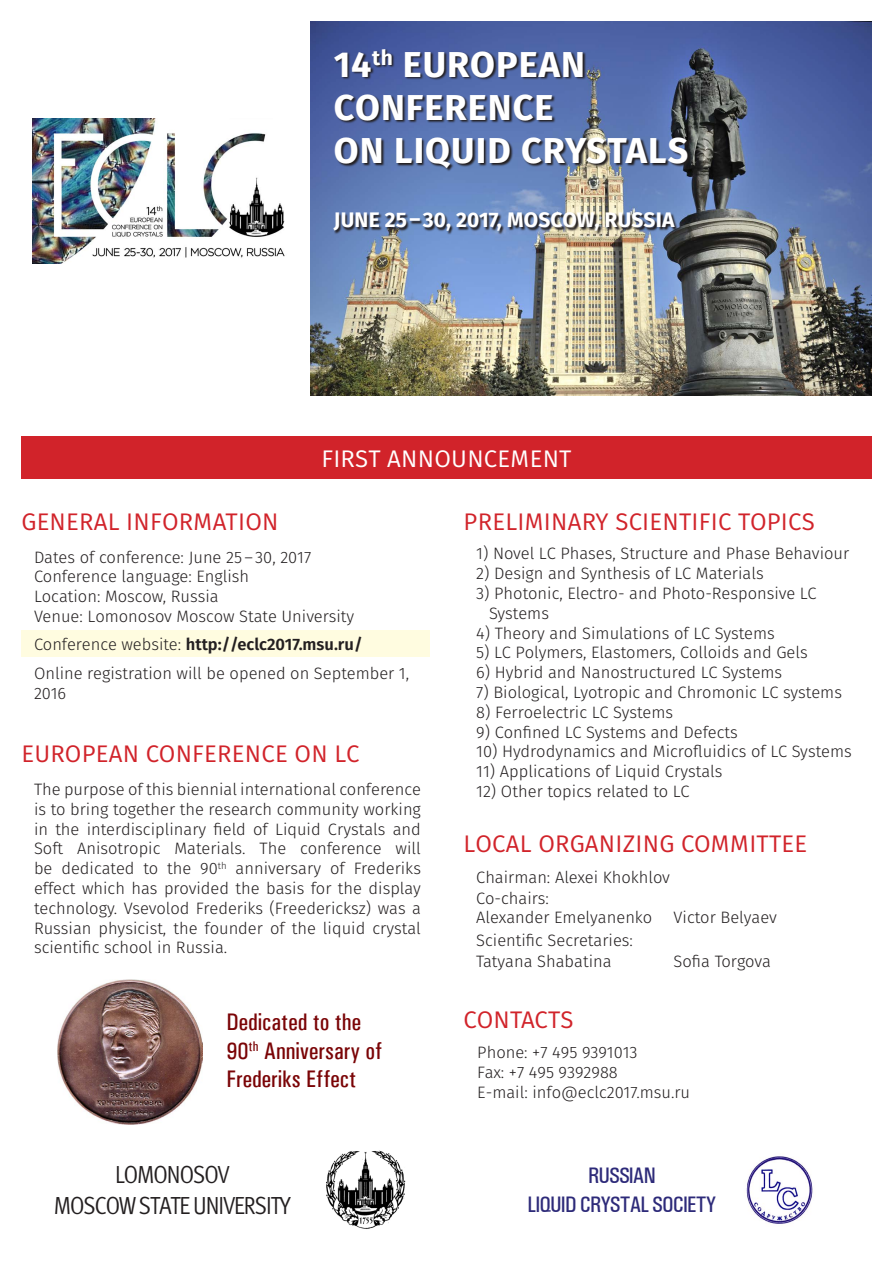
<style>
.page{position:relative;width:893px;height:1263px;background:#fff}
.page>*{position:absolute;margin:0;border:0;box-sizing:border-box;transform-origin:0 0}
.t1{font:700 36px "Fira Sans";letter-spacing:.03em;color:#fff}
.nabor{font:24.75px "Meta Pro Cond Norm Regular";letter-spacing:-.04em;color:#231f20}
.t2{font:24px "Fira Sans";letter-spacing:.01em;color:#d1232a}
.t3{font:500 24px/28.8px "Univers Condensed";color:#7a0406}
.t4{font:24px "Fira Sans";letter-spacing:.01em;color:#fff}
.nabor-2{font:500 22.5px "Univers Condensed";letter-spacing:-.04em;color:#2d2a79}
.t5{font:700 21px "Fira Sans";letter-spacing:.005em;color:#fff}
.t6{font:300 16.5px/19.8px "Fira Sans";color:#231f20}
.t7{font:600 16.5px "Fira Sans";color:#231f20}
.s1{font-weight:300}
</style>
<div class="page">
<img style="left:33px;top:118px;width:252px;height:146px">
<div style="left:21px;top:436px;width:851px;height:43px;background:#d1232a"></div>
<img style="left:746px;top:1156px;width:67px;height:68px">
<img style="left:326px;top:1150px;width:79px;height:79px">
<img style="left:311px;top:21px;width:561px;height:374px">
<svg style="left:334px;top:49px;width:358px;height:123px;background:#4b5c89"></svg>
<img style="left:334px;top:213px;width:344px;height:22px">
<div style="left:21px;top:630px;width:408px;height:27px;background:#fffce0"></div>
<img style="left:58px;top:979px;width:144px;height:146px">
<p class="t1" style="left:334px;top:34px;width:253px">14<sup>th</sup> EUROPEAN</p>
<p class="t1" style="left:334px;top:77px;width:221px">CONFERENCE</p>
<p class="t1" style="left:334px;top:120px;width:356px">ON LIQUID CRYSTALS</p>
<p class="t5" style="left:334px;top:202px;width:342px">JUNE 25–30, 2017, MOSCOW, RUSSIA</p>
<p class="t4" style="left:321px;top:441px;width:252px">FIRST ANNOUNCEMENT</p>
<p class="t2" style="left:21px;top:504px;width:259px">GENERAL INFORMATION</p>
<p class="t6" style="left:34px;top:547px;width:279px">Dates of conference: June 25 – 30, 2017</p>
<p class="t6" style="left:34px;top:567px;width:217px">Conference language: English</p>
<p class="t6" style="left:34px;top:586px;width:186px">Location: Moscow, Russia</p>
<p class="t6" style="left:34px;top:606px;width:322px">Venue: Lomonosov Moscow State University</p>
<p class="t7" style="left:34px;top:631px;width:330px"><span class="s1">Conference website:</span> http://eclc2017.msu.ru/</p>
<p class="t6" style="left:34px;top:663px;width:377px">Online registration will be opened on September 1,<br>2016</p>
<p class="t2" style="left:21px;top:736px;width:340px">EUROPEAN CONFERENCE ON LC</p>
<p class="t6" style="left:34px;top:779px;width:388px;text-align:justify">The purpose of this biennial international conference is to bring together the research community working in the interdisciplinary field of Liquid Crystals and Soft Anisotropic Materials. The conference will be dedicated to the 90<sup>th</sup> anniversary of Frederiks effect which has provided the basis for the display technology. Vsevolod Frederiks (Freedericksz) was a Russian physicist, the founder of the liquid crystal scientific school in Russia.</p>
<p class="t3" style="left:226px;top:1007px;width:136px">Dedicated to the</p>
<p class="t3" style="left:226px;top:1036px;width:157px">90<sup>th</sup> Anniversary of<br>Frederiks Effect</p>
<p class="nabor" style="left:115px;top:1156px;width:116px">LOMONOSOV</p>
<p class="nabor" style="left:54px;top:1187px;width:239px">MOSCOW STATE UNIVERSITY</p>
<p class="t2" style="left:464px;top:504px;width:353px">PRELIMINARY SCIENTIFIC TOPICS</p>
<p class="t6" style="left:476px;top:544px;width:374px">1) Novel LC Phases, Structure and Phase Behaviour</p>
<p class="t6" style="left:476px;top:563px;width:289px">2) Design and Synthesis of LC Materials</p>
<p class="t6" style="left:489px;top:583px;width:329px;text-indent:-13px">3) Photonic, Electro- and Photo-Responsive LC<br>Systems</p>
<p class="t6" style="left:476px;top:623px;width:300px">4) Theory and Simulations of LC Systems</p>
<p class="t6" style="left:476px;top:643px;width:333px">5) LC Polymers, Elastomers, Colloids and Gels</p>
<p class="t6" style="left:476px;top:662px;width:307px">6) Hybrid and Nanostructured LC Systems</p>
<p class="t6" style="left:476px;top:682px;width:367px">7) Biological, Lyotropic and Chromonic LC systems</p>
<p class="t6" style="left:476px;top:702px;width:198px">8) Ferroelectric LC Systems</p>
<p class="t6" style="left:476px;top:722px;width:263px">9) Confined LC Systems and Defects</p>
<p class="t6" style="left:476px;top:742px;width:377px">10) Hydrodynamics and Microfluidics of LC Systems</p>
<p class="t6" style="left:476px;top:761px;width:248px">11) Applications of Liquid Crystals</p>
<p class="t6" style="left:476px;top:781px;width:215px">12) Other topics related to LC</p>
<p class="t2" style="left:464px;top:826px;width:345px">LOCAL ORGANIZING COMMITTEE</p>
<p class="t6" style="left:476px;top:867px;width:195px">Chairman: Alexei Khokhlov</p>
<p class="t6" style="left:476px;top:888px;width:74px">Co-chairs:</p>
<p class="t6" style="left:476px;top:908px;width:178px">Alexander Emelyanenko</p>
<p class="t6" style="left:674px;top:908px;width:105px">Victor Belyaev</p>
<p class="t6" style="left:476px;top:931px;width:158px">Scientific Secretaries:</p>
<p class="t6" style="left:476px;top:951px;width:137px">Tatyana Shabatina</p>
<p class="t6" style="left:674px;top:951px;width:99px">Sofia Torgova</p>
<p class="t2" style="left:464px;top:1002px;width:111px">CONTACTS</p>
<p class="t6" style="left:477px;top:1042px;width:162px">Phone: +7 495 9391013</p>
<p class="t6" style="left:477px;top:1062px;width:142px">Fax: +7 495 9392988</p>
<p class="t6" style="left:477px;top:1082px;width:214px">E-mail: info@eclc2017.msu.ru</p>
<p class="nabor-2" style="left:588px;top:1162px;width:69px">RUSSIAN</p>
<p class="nabor-2" style="left:528px;top:1191px;width:190px">LIQUID CRYSTAL SOCIETY</p>
</div>
